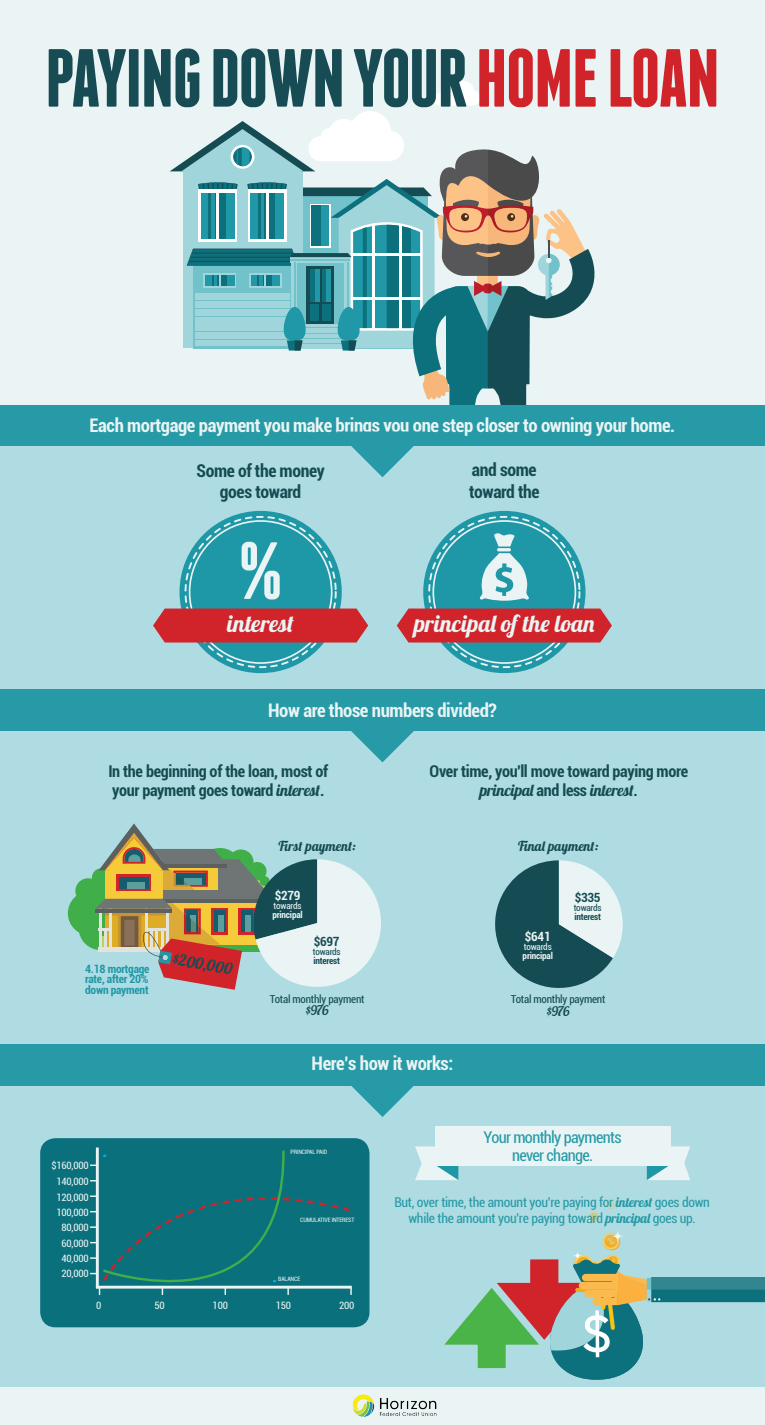
<style>
.page{position:relative;width:765px;height:1425px;background:#fff}
.page>*{position:absolute;margin:0;border:0;box-sizing:border-box;transform-origin:0 0}
.t1{font:700 82.25px "Franchise";letter-spacing:-.02em;color:#174c54}
.t2{font:700 80.88px "Franchise";color:#eaf4f4}
.t3{font:23.62px "Lobster 1.4";color:#eaf4f4}
.t4{font:700 condensed 18.75px "Roboto";letter-spacing:-.02em;color:#eaf4f4}
.t5{font:700 condensed 17.62px "Roboto";letter-spacing:-.02em;color:#154c54}
.t6{font:700 condensed 16.25px/18.4px "Roboto";letter-spacing:-.02em;color:#154c54}
.t7{font:condensed 16.25px/17.8px "Roboto";letter-spacing:-.04em;color:#269aa7;text-align:center}
.t8{font:15.5px "Lobster 1.4";color:#154c54}
.t9{font:13.75px "Lobster 1.4";color:#154c54}
.t10{font:condensed 13.5px/15.9px "Roboto";letter-spacing:-.02em;color:#269aa7;text-align:center}
.t11{font:13.25px "Lobster 1.4";letter-spacing:-.045em;color:#154c54}
.t12{font:700 condensed 12.75px "Roboto";letter-spacing:-.02em;color:#154c54}
.t13{font:700 condensed 12.75px "Roboto";letter-spacing:-.02em;color:#eaf4f4}
.t14{font:700 condensed 11.5px/10.4px "Roboto";letter-spacing:-.02em;color:#1e97a7;text-align:justify}
.t15{font:condensed 11px "Roboto";letter-spacing:-.02em;color:#154c54}
.t16{font:condensed 10.12px/15.2px "Roboto";letter-spacing:-.02em;color:#eaf4f4;text-align:center}
.t17{font:700 condensed 9.25px/8.8px "Roboto";letter-spacing:-.02em;color:#eaf4f4}
.t18{font:700 condensed 9.25px/8.8px "Roboto";letter-spacing:-.02em;color:#154c54}
.t19{font:condensed 6px "Roboto";letter-spacing:-.02em;color:#eaf4f4}
.s1{color:#d1232a}
.s2{font-family:"Lobster 1.4";font-weight:400;font-stretch:normal}
.s3{font-weight:400}
.s4{font-family:"Lobster 1.4";font-stretch:normal}
</style>
<div class="page">
<div style="left:0;top:418px;width:765px;height:1007px;background:#afdce2"></div>
<div style="left:0;top:1387px;width:765px;height:37px;background:#eaf4f4"></div>
<div style="left:0;top:404px;width:765px;height:42px;background:#269aa7"></div>
<div style="left:0;top:0;width:765px;height:405px;background:#eaf4f4"></div>
<svg style="left:170px;top:81px;width:425px;height:324px"></svg>
<svg style="left:351px;top:446px;width:63px;height:31px"></svg>
<svg style="left:351px;top:731px;width:63px;height:31px"></svg>
<div style="left:0;top:689px;width:765px;height:42px;background:#269aa7"></div>
<svg style="left:153px;top:516px;width:215px;height:152px"></svg>
<svg style="left:397px;top:516px;width:215px;height:152px"></svg>
<div style="left:79px;top:906px;width:44px;height:44px;background:#40ae49;border-radius:50%"></div>
<div style="left:75px;top:878px;width:26px;height:26px;background:#40ae49;border-radius:50%"></div>
<div style="left:68px;top:891px;width:44px;height:44px;background:#40ae49;border-radius:50%"></div>
<svg style="left:91px;top:823px;width:290px;height:167px"></svg>
<svg style="left:495px;top:860px;width:128px;height:128px"></svg>
<svg style="left:337px;top:1085px;width:91px;height:32px"></svg>
<div style="left:0;top:1044px;width:765px;height:41px;background:#269aa7"></div>
<div style="left:651px;top:1277px;width:114px;height:25px;background:#0d717d"></div>
<div style="left:651px;top:1277px;width:114px;height:13px;background:#318690"></div>
<svg style="left:444px;top:1199px;width:216px;height:181px"></svg>
<svg style="left:647px;top:1126px;width:43px;height:54px"></svg>
<svg style="left:415px;top:1146px;width:43px;height:34px"></svg>
<div style="left:435px;top:1126px;width:235px;height:40px;background:#eaf4f4"></div>
<div style="left:40px;top:1138px;width:330px;height:189px;background:#0a707c;border-radius:15px"></div>
<svg style="left:90px;top:1148px;width:263px;height:180px"></svg>
<img style="left:352px;top:1394px;width:85px;height:23px">
<p class="t1" style="left:45px;top:40px;width:677px">PAYING DOWN YOUR <span class="s1">HOME LOAN</span></p>
<p class="t4" style="left:90px;top:412px;width:587px">Each mortgage payment you make brings you one step closer to owning your home.</p>
<p class="t5" style="left:472px;top:458px;width:66px">and some</p>
<p class="t5" style="left:220px;top:480px;width:83px">goes toward</p>
<p class="t5" style="left:469px;top:479px;width:72px">toward the</p>
<p class="t5" style="left:197px;top:458px;width:130px">Some of the money</p>
<p class="t2" style="left:239px;top:533px;width:45px">%</p>
<p class="t3" style="left:227px;top:608px;width:68px">interest</p>
<p class="t3" style="left:414px;top:609px;width:182px">principal of the loan</p>
<p class="t4" style="left:268px;top:697px;width:230px">How are those numbers divided?</p>
<p class="t6" style="left:108px;top:762px;width:221px">In the beginning of the loan, most of your payment goes toward <span class="s2">interest</span>.</p>
<p class="t6" style="left:430px;top:762px;width:260px;text-align:center">Over time, you'll move toward paying more <span class="s2">principal</span> and less <span class="s2">interest</span>.</p>
<p class="t9" style="left:278px;top:838px;width:79px">Frst payment:</p>
<p class="t9" style="left:518px;top:837px;width:82px">Fnal payment:</p>
<p class="t13" style="left:275px;top:887px;width:27px">$279</p>
<p class="t17" style="left:273px;top:901px;width:32px"><span class="s3">towards </span>principal</p>
<p class="t12" style="left:575px;top:888px;width:27px">$335</p>
<p class="t18" style="left:574px;top:903px;width:29px;line-height:9.4px"><span class="s3">towards </span>interest</p>
<p class="t14" style="left:85px;top:963px;width:66px">4.18 mortgage rate, after 20% down payment</p>
<p class="t8" style="left:175px;top:949px;width:62px;rotate:10deg">$200,000</p>
<p class="t12" style="left:314px;top:933px;width:27px">$697</p>
<p class="t18" style="left:313px;top:947px;width:29px"><span class="s3">towards </span>interest</p>
<p class="t15" style="left:270px;top:991px;width:96px">Total monthly payment</p>
<p class="t11" style="left:306px;top:1002px;width:25px">$976</p>
<p class="t13" style="left:525px;top:927px;width:27px">$641</p>
<p class="t17" style="left:523px;top:942px;width:32px;line-height:9.4px"><span class="s3">towards </span>principal</p>
<p class="t15" style="left:511px;top:991px;width:96px">Total monthly payment</p>
<p class="t11" style="left:547px;top:1002px;width:25px">$976</p>
<p class="t4" style="left:312px;top:1050px;width:143px">Here’s how it works:</p>
<p class="t16" style="left:52px;top:1157px;width:39px;line-height:16.5px">$160,000<br>140,000</p>
<p class="t16" style="left:57px;top:1189px;width:34px">120,000<br>100,000<br>80,000<br>60,000<br>40,000<br>20,000</p>
<p class="t19" style="left:291px;top:1148px;width:38px">PRINCIPAL PAID</p>
<p class="t19" style="left:300px;top:1216px;width:56px">CUMULATIVE INTEREST</p>
<p class="t19" style="left:278px;top:1275px;width:24px">BALANCE</p>
<p class="t16" style="left:96px;top:1297px;width:7px">0</p>
<p class="t16" style="left:154px;top:1297px;width:12px">50</p>
<p class="t16" style="left:213px;top:1297px;width:17px">100</p>
<p class="t16" style="left:276px;top:1297px;width:17px">150</p>
<p class="t16" style="left:339px;top:1297px;width:17px">200</p>
<p class="t7" style="left:484px;top:1128px;width:139px">Your monthly payments never change.</p>
<p class="t10" style="left:394px;top:1194px;width:317px">But, over time, the amount you're paying for <span class="s4">interest</span> goes down while the amount you're paying toward <span class="s4">principal</span> goes up.</p>
</div>
